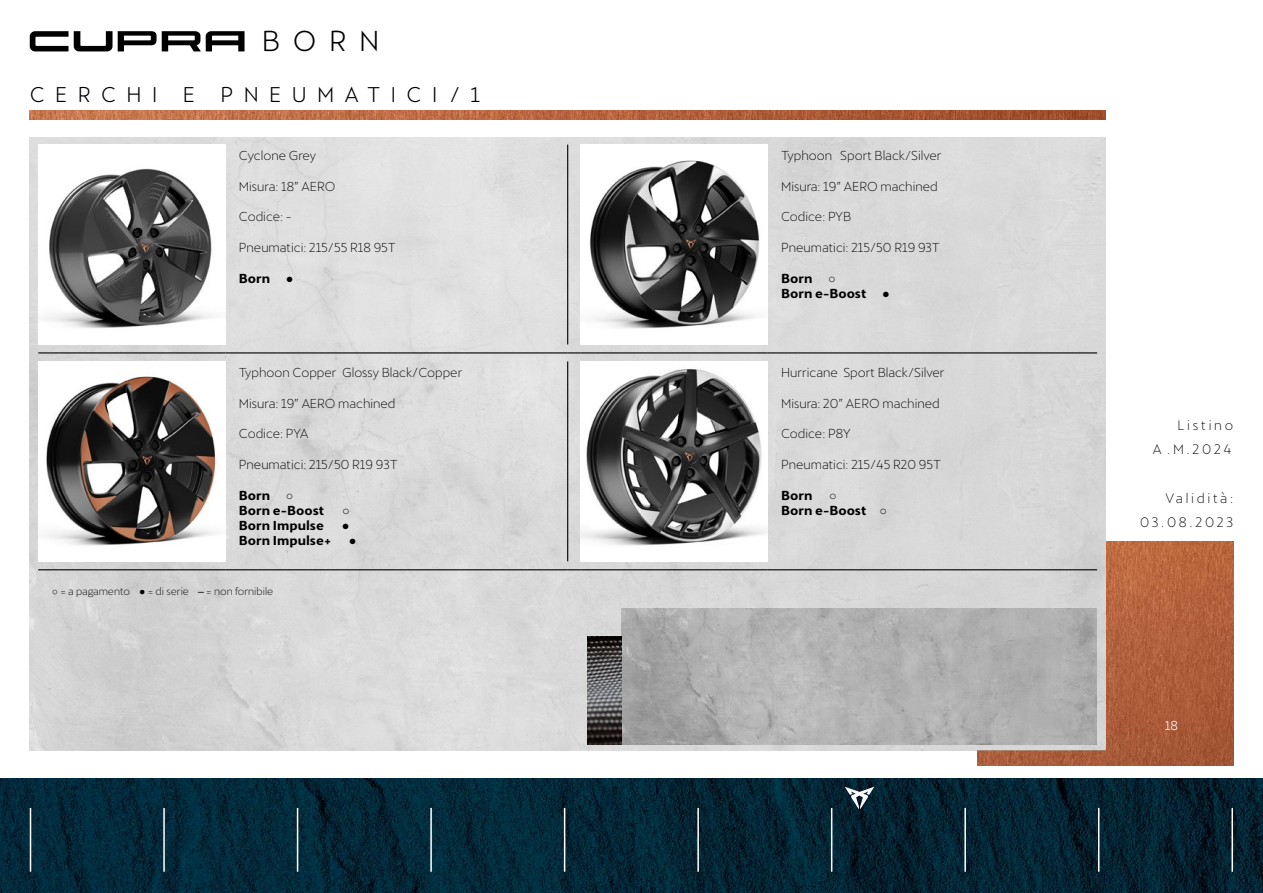
<style>
.page{position:relative;width:1263px;height:893px;background:#fff}
.page>*{position:absolute;margin:0;border:0;box-sizing:border-box;transform-origin:0 0}
.t1{font:28.35px "Cupra";color:#000}
.t2{font:21px "Cupra";letter-spacing:.5em;color:#000}
.t3{font:300 13.5px/24px "Cupra";letter-spacing:.2em;color:#000;text-align:right}
.t4{font:300 12.75px "Cupra";color:#000}
.t5{font:700 12.75px/15.3px "Cupra";color:#000}
.t6{font:12.75px "Arial";color:#000}
.t7{font:12.75px "Cupra";color:#fff}
.t8{font:300 10.5px "Cupra";color:#000}
.s1{font-family:"Arial";font-weight:400}
</style>
<div class="page">
<img style="left:977px;top:542px;width:256px;height:223px">
<img style="left:30px;top:111px;width:1076px;height:8px">
<img style="left:30px;top:138px;width:1076px;height:612px">
<img style="left:622px;top:608px;width:474px;height:136px">
<img style="left:587px;top:636px;width:35px;height:108px">
<img style="left:0;top:778px;width:1263px;height:115px">
<hr style="left:30px;top:808px;width:1px;height:64px;background:#fff">
<hr style="left:163px;top:808px;width:2px;height:64px;background:#fff">
<hr style="left:297px;top:808px;width:1px;height:64px;background:#fff">
<hr style="left:430px;top:808px;width:2px;height:64px;background:#fff">
<hr style="left:564px;top:808px;width:1px;height:64px;background:#fff">
<hr style="left:697px;top:808px;width:2px;height:64px;background:#fff">
<hr style="left:831px;top:808px;width:1px;height:64px;background:#fff">
<hr style="left:964px;top:808px;width:2px;height:64px;background:#fff">
<hr style="left:1098px;top:808px;width:1px;height:64px;background:#fff">
<hr style="left:1231px;top:808px;width:2px;height:64px;background:#fff">
<svg style="left:845px;top:787px;width:29px;height:22px"></svg>
<svg style="left:30px;top:31px;width:215px;height:20px"></svg>
<hr style="left:567px;top:145px;width:1px;height:199px;background:#000">
<hr style="left:38px;top:352px;width:187px;height:1px;background:#000">
<hr style="left:225px;top:352px;width:330px;height:1px;background:#000">
<svg style="left:555px;top:352px;width:25px;height:1px"></svg>
<hr style="left:580px;top:352px;width:187px;height:1px;background:#000">
<hr style="left:767px;top:352px;width:330px;height:1px;background:#000">
<hr style="left:567px;top:361px;width:1px;height:200px;background:#000">
<hr style="left:38px;top:569px;width:187px;height:1px;background:#000">
<hr style="left:225px;top:569px;width:330px;height:1px;background:#000">
<svg style="left:555px;top:569px;width:25px;height:1px"></svg>
<hr style="left:580px;top:569px;width:187px;height:1px;background:#000">
<hr style="left:767px;top:569px;width:330px;height:1px;background:#000">
<img style="left:38px;top:145px;width:187px;height:199px">
<img style="left:580px;top:145px;width:187px;height:199px">
<img style="left:38px;top:361px;width:187px;height:200px">
<img style="left:580px;top:361px;width:187px;height:200px">
<h1 class="t1" style="left:262px;top:16px;width:119px">BORN</h1>
<h2 class="t2" style="left:30px;top:76px;width:452px">CERCHI E PNEUMATICI/1</h2>
<p class="t4" style="left:239px;top:144px;width:79px">Cyclone Grey</p>
<p class="t4" style="left:239px;top:175px;width:98px">Misura: 18” AERO</p>
<p class="t4" style="left:239px;top:206px;width:54px">Codice: -</p>
<p class="t4" style="left:239px;top:236px;width:159px">Pneumatici: 215/55 R18 95T</p>
<p class="t5" style="left:239px;top:271px;width:56px">Born <span class="s1">●</span></p>
<p class="t4" style="left:239px;top:361px;width:225px">Typhoon Copper Glossy Black/Copper</p>
<p class="t4" style="left:239px;top:392px;width:158px">Misura: 19” AERO machined</p>
<p class="t4" style="left:239px;top:422px;width:71px">Codice: PYA</p>
<p class="t4" style="left:239px;top:453px;width:160px">Pneumatici: 215/50 R19 93T</p>
<p class="t5" style="left:239px;top:487px;width:87px">Born <span class="s1">○<br></span>Born e-Boost</p>
<p class="t6" style="left:342px;top:503px;width:9px">○</p>
<p class="t5" style="left:239px;top:518px;width:87px">Born Impulse</p>
<p class="t6" style="left:342px;top:518px;width:9px">●</p>
<p class="t5" style="left:239px;top:533px;width:94px">Born Impulse+</p>
<p class="t6" style="left:349px;top:534px;width:9px">●</p>
<p class="t8" style="left:52px;top:582px;width:223px"><span class="s1">○</span> = a pagamento <span class="s1">●</span> = di serie <span class="s1">–</span> = non fornibile</p>
<p class="t4" style="left:781px;top:144px;width:162px">Typhoon Sport Black/Silver</p>
<p class="t4" style="left:781px;top:175px;width:158px">Misura: 19” AERO machined</p>
<p class="t4" style="left:781px;top:206px;width:72px">Codice: PYB</p>
<p class="t4" style="left:781px;top:236px;width:160px">Pneumatici: 215/50 R19 93T</p>
<p class="t5" style="left:781px;top:271px;width:110px">Born <span class="s1">○<br></span>Born e-Boost <span class="s1">●</span></p>
<p class="t4" style="left:781px;top:361px;width:165px">Hurricane Sport Black/Silver</p>
<p class="t4" style="left:781px;top:392px;width:160px">Misura: 20” AERO machined</p>
<p class="t4" style="left:781px;top:422px;width:71px">Codice: P8Y</p>
<p class="t4" style="left:781px;top:453px;width:162px">Pneumatici: 215/45 R20 95T</p>
<p class="t5" style="left:781px;top:487px;width:33px">Born</p>
<p class="t6" style="left:829px;top:488px;width:9px">○</p>
<p class="t5" style="left:781px;top:503px;width:108px">Born e-Boost <span class="s1">○</span></p>
<p class="t3" style="left:1177px;top:411px;width:57px">Listino</p>
<p class="t3" style="left:1153px;top:435px;width:80px">A .M.2024</p>
<p class="t3" style="left:1140px;top:484px;width:95px">Validità:<br>03.08.2023</p>
<p class="t7" style="left:1165px;top:714px;width:15px">18</p>
</div>
